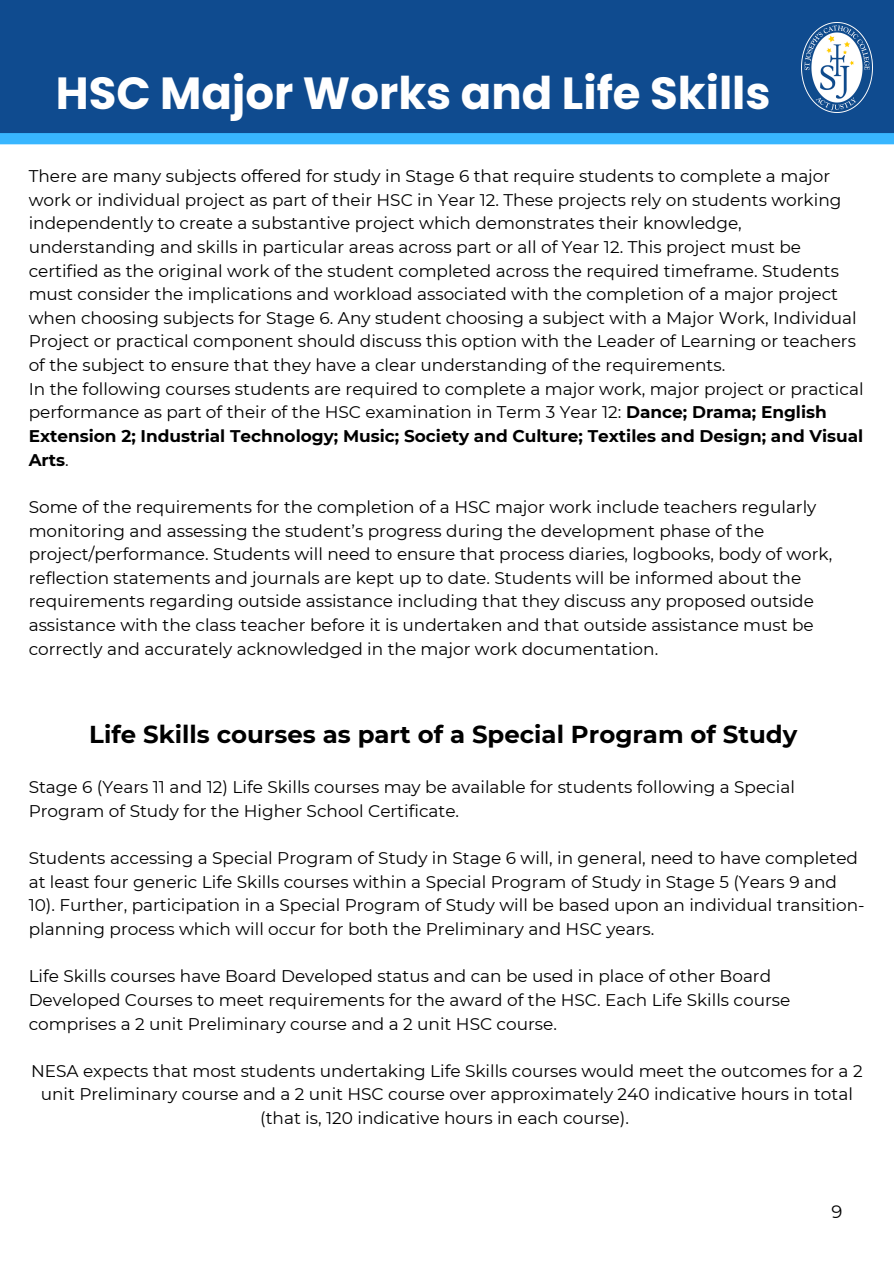
<style>
.page{position:relative;width:894px;height:1264px;background:#fff}
.page>*{position:absolute;margin:0;border:0;box-sizing:border-box;transform-origin:0 0}
.t1{font:700 45px "Poppins";color:#fff}
.t2{font:700 24.45px "Montserrat";color:#000}
.t3{font:18px "Montserrat";color:#000}
.t4{font:16.95px/23.7px "Montserrat";color:#000}
.s1{font-weight:700}
</style>
<div class="page">
<div style="left:0;top:0;width:893px;height:139px;background:#0f4b8f"></div>
<img style="left:801px;top:22px;width:71px;height:90px">
<div style="left:0;top:133px;width:893px;height:11px;background:#38b6ff"></div>
<p class="t1" style="left:56px;top:62px;width:716px">HSC Major Works and Life Skills</p>
<p class="t4" style="left:29px;top:164px;width:829px">There are many subjects offered for study in Stage 6 that require students to complete a major work or individual project as part of their HSC in Year 12. These projects rely on students working independently to create a substantive project which demonstrates their knowledge, understanding and skills in particular areas across part or all of Year 12. This project must be certified as the original work of the student completed across the required timeframe. Students must consider the implications and workload associated with the completion of a major project when choosing subjects for Stage 6. Any student choosing a subject with a Major Work, Individual Project or practical component should discuss this option with the Leader of Learning or teachers of the subject to ensure that they have a clear understanding of the requirements.</p>
<h1 class="t4" style="left:29px;top:377px;width:836px">In the following courses students are required to complete a major work, major project or practical performance as part of their of the HSC examination in Term 3 Year 12: <span class="s1">Dance; Drama; English Extension 2; Industrial Technology; Music; Society and Culture; Textiles and Design; and Visual Arts</span>.</h1>
<p class="t4" style="left:29px;top:495px;width:805px">Some of the requirements for the completion of a HSC major work include teachers regularly monitoring and assessing the student’s progress during the development phase of the project/performance. Students will need to ensure that process diaries, logbooks, body of work, reflection statements and journals are kept up to date. Students will be informed about the requirements regarding outside assistance including that they discuss any proposed outside assistance with the class teacher before it is undertaken and that outside assistance must be correctly and accurately acknowledged in the major work documentation.</p>
<p class="t2" style="left:89px;top:719px;width:709px">Life Skills courses as part of a Special Program of Study</p>
<p class="t4" style="left:29px;top:775px;width:767px">Stage 6 (Years 11 and 12) Life Skills courses may be available for students following a Special<br>Program of Study for the Higher School Certificate.</p>
<h2 class="t4" style="left:29px;top:846px;width:837px">Students accessing a Special Program of Study in Stage 6 will, in general, need to have completed at least four generic Life Skills courses within a Special Program of Study in Stage 5 (Years 9 and 10). Further, participation in a Special Program of Study will be based upon an individual transition&shy;planning process which will occur for both the Preliminary and HSC years.</h2>
<p class="t4" style="left:29px;top:964px;width:763px">Life Skills courses have Board Developed status and can be used in place of other Board<br>Developed Courses to meet requirements for the award of the HSC. Each Life Skills course comprises a 2 unit Preliminary course and a 2 unit HSC course.</p>
<p class="t4" style="left:31px;top:1058px;width:832px;text-align:center">NESA expects that most students undertaking Life Skills courses would meet the outcomes for a 2 unit Preliminary course and a 2 unit HSC course over approximately 240 indicative hours in total (that is, 120 indicative hours in each course).</p>
<p class="t3" style="left:831px;top:1200px;width:12px">9</p>
</div>
